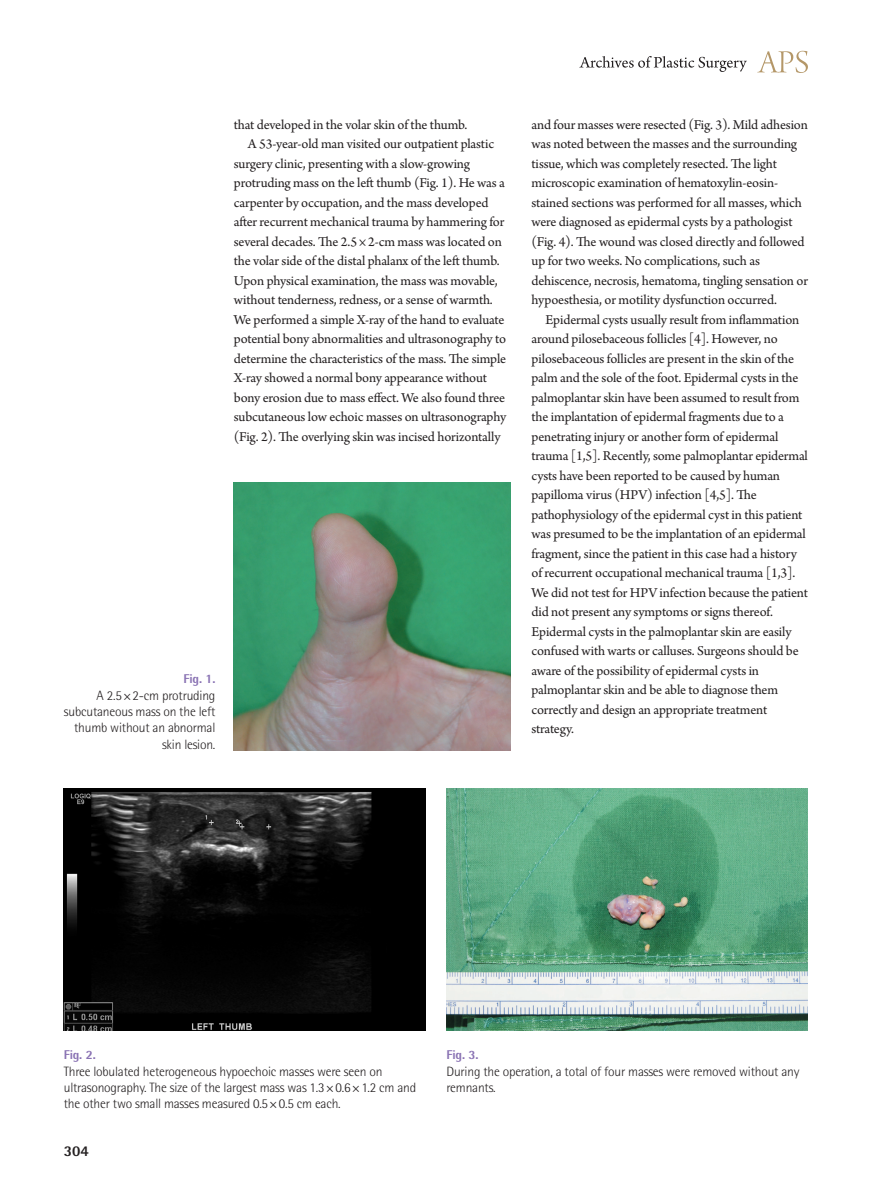
<style>
.page{position:relative;width:893px;height:1191px;background:#fff}
.page>*{position:absolute;margin:0;border:0;box-sizing:border-box;transform-origin:0 0}
.t1{font:800 15px "Rotis Semi Sans Std";color:#231f20}
.본문{font:14.25px/19.5px "Arno Pro";letter-spacing:-.01em;color:#231f20}
.표_그림_설명{font:300 13.5px/16.2px "Rotis Semi Sans Std";letter-spacing:-.015em;color:#231f20}
.표_그림_설명-2{font:800 12.75px "Rotis Semi Sans Std";letter-spacing:-.015em;color:#8972b3}
</style>
<div class="page">
<svg style="left:757px;top:51px;width:51px;height:22px"></svg>
<svg style="left:579px;top:56px;width:168px;height:16px"></svg>
<img style="left:234px;top:482px;width:276px;height:268px">
<img style="left:64px;top:789px;width:361px;height:241px">
<img style="left:446px;top:789px;width:362px;height:241px">
<p class="본문" style="left:234px;top:115px;width:235px">that developed in the volar skin of the thumb.</p>
<p class="본문" style="left:234px;top:135px;width:274px;text-indent:14px">A 53-year-old man visited our outpatient plastic surgery clinic, presenting with a slow-growing protruding mass on the left thumb (Fig. 1). He was a carpenter by occupation, and the mass developed after recurrent mechanical trauma by hammering for several decades. The 2.5 × 2-cm mass was located on the volar side of the distal phalanx of the left thumb.<br>Upon physical examination, the mass was movable, without tenderness, redness, or a sense of warmth.<br>We performed a simple X-ray of the hand to evaluate potential bony abnormalities and ultrasonography to determine the characteristics of the mass. The simple X-ray showed a normal bony appearance without bony erosion due to mass effect. We also found three subcutaneous low echoic masses on ultrasonography (Fig. 2). The overlying skin was incised horizontally</p>
<p class="표_그림_설명-2" style="left:183px;top:670px;width:33px">Fig. 1.</p>
<p class="표_그림_설명" style="left:64px;top:687px;width:153px;text-align:right">A 2.5×2-cm protruding subcutaneous mass on the left thumb without an abnormal skin lesion.</p>
<p class="본문" style="left:531px;top:115px;width:278px">and four masses were resected (Fig. 3). Mild adhesion was noted between the masses and the surrounding tissue, which was completely resected. The light microscopic examination of hematoxylin-eosin&shy;stained sections was performed for all masses, which were diagnosed as epidermal cysts by a pathologist (Fig. 4). The wound was closed directly and followed up for two weeks. No complications, such as dehiscence, necrosis, hematoma, tingling sensation or hypoesthesia, or motility dysfunction occurred.</p>
<p class="본문" style="left:531px;top:310px;width:278px;text-indent:14px">Epidermal cysts usually result from inflammation around pilosebaceous follicles [4]. However, no pilosebaceous follicles are present in the skin of the palm and the sole of the foot. Epidermal cysts in the palmoplantar skin have been assumed to result from the implantation of epidermal fragments due to a penetrating injury or another form of epidermal trauma [1,5]. Recently, some palmoplantar epidermal cysts have been reported to be caused by human papilloma virus (HPV) infection [4,5]. The pathophysiology of the epidermal cyst in this patient was presumed to be the implantation of an epidermal fragment, since the patient in this case had a history of recurrent occupational mechanical trauma [1,3].<br>We did not test for HPV infection because the patient did not present any symptoms or signs thereof.<br>Epidermal cysts in the palmoplantar skin are easily confused with warts or calluses. Surgeons should be aware of the possibility of epidermal cysts in palmoplantar skin and be able to diagnose them correctly and design an appropriate treatment strategy.</p>
<p class="표_그림_설명-2" style="left:64px;top:1046px;width:33px">Fig. 2.</p>
<p class="표_그림_설명" style="left:64px;top:1063px;width:354px">Three lobulated heterogeneous hypoechoic masses were seen on ultrasonography. The size of the largest mass was 1.3×0.6×1.2 cm and the other two small masses measured 0.5×0.5 cm each.</p>
<p class="t1" style="left:64px;top:1141px;width:27px">304</p>
<p class="표_그림_설명-2" style="left:446px;top:1046px;width:33px">Fig. 3.</p>
<p class="표_그림_설명" style="left:446px;top:1063px;width:355px">During the operation, a total of four masses were removed without any remnants.</p>
</div>
